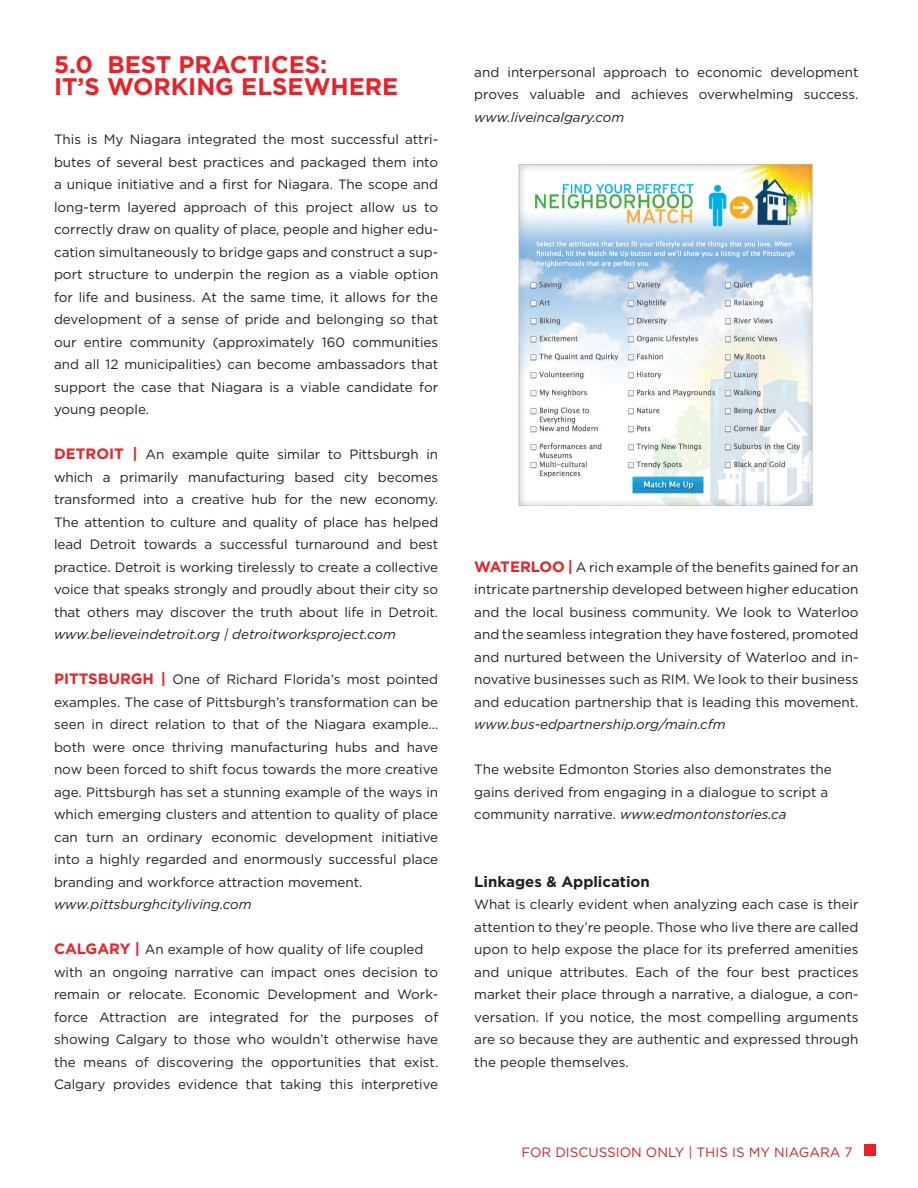
<style>
.page{position:relative;width:918px;height:1188px;background:#fff}
.page>*{position:absolute;margin:0;border:0;box-sizing:border-box;transform-origin:0 0}
.t1{font:700 24px/21.6px "Gotham";color:#ec2127}
.body{font:700 15px "Gotham";color:#231f20}
.body-2{font:13.5px/22.5px "Gotham";color:#231f20;text-align:justify}
.t2{font:13.5px "Gotham";color:#d1232a}
.body-3{font:italic 13.5px "Gotham";color:#231f20}
.s1{font-weight:700;font-size:15px;color:#ec2127}
.s2{font-style:italic}
</style>
<div class="page">
<div style="left:865px;top:1145px;width:11px;height:11px;background:#ec2127"></div>
<img style="left:518px;top:164px;width:295px;height:342px">
<p class="t1" style="left:54px;top:54px;width:346px">5.0 BEST PRACTICES:<br>IT’S WORKING ELSEWHERE</p>
<p class="body-2" style="left:54px;top:128px;width:386px">This is My Niagara integrated the most successful attri&shy;butes of several best practices and packaged them into a unique initiative and a first for Niagara. The scope and long-term layered approach of this project allow us to correctly draw on quality of place, people and higher edu&shy;cation simultaneously to bridge gaps and construct a sup&shy;port structure to underpin the region as a viable option for life and business. At the same time, it allows for the development of a sense of pride and belonging so that our entire community (approximately 160 communities and all 12 municipalities) can become ambassadors that support the case that Niagara is a viable candidate for young people.</p>
<p class="body-2" style="left:54px;top:443px;width:386px"><span class="s1">DETROIT |</span> An example quite similar to Pittsburgh in which a primarily manufacturing based city becomes transformed into a creative hub for the new economy.<br>The attention to culture and quality of place has helped lead Detroit towards a successful turnaround and best practice. Detroit is working tirelessly to create a collective voice that speaks strongly and proudly about their city so that others may discover the truth about life in Detroit. <span class="s2">www.believeindetroit.org | detroitworksproject.com</span></p>
<p class="body-2" style="left:54px;top:668px;width:386px"><span class="s1">PITTSBURGH |</span> One of Richard Florida’s most pointed examples. The case of Pittsburgh’s transformation can be seen in direct relation to that of the Niagara example… both were once thriving manufacturing hubs and have now been forced to shift focus towards the more creative age. Pittsburgh has set a stunning example of the ways in which emerging clusters and attention to quality of place can turn an ordinary economic development initiative into a highly regarded and enormously successful place branding and workforce attraction movement.</p>
<p class="body-3" style="left:54px;top:896px;width:199px">www.pittsburghcityliving.com</p>
<p class="body-2" style="left:54px;top:938px;width:371px"><span class="s1">CALGARY |</span> An example of how quality of life coupled</p>
<p class="body-2" style="left:54px;top:960px;width:386px">with an ongoing narrative can impact ones decision to remain or relocate. Economic Development and Work&shy;force Attraction are integrated for the purposes of showing Calgary to those who wouldn’t otherwise have the means of discovering the opportunities that exist.<br>Calgary provides evidence that taking this interpretive</p>
<p class="body-2" style="left:474px;top:60px;width:386px">and interpersonal approach to economic development proves valuable and achieves overwhelming success. <span class="s2">www.liveincalgary.com</span></p>
<p class="body-2" style="left:474px;top:555px;width:386px"><span class="s1">WATERLOO |</span> A rich example of the benefits gained for an intricate partnership developed between higher education and the local business community. We look to Waterloo and the seamless integration they have fostered, promoted and nurtured between the University of Waterloo and in&shy;novative businesses such as RIM. We look to their business and education partnership that is leading this movement. <span class="s2">www.bus-edpartnership.org/main.cfm</span></p>
<p class="body-2" style="left:474px;top:758px;width:359px;text-align:left">The website Edmonton Stories also demonstrates the gains derived from engaging in a dialogue to script a community narrative. <span class="s2">www.edmontonstories.ca</span></p>
<p class="body" style="left:474px;top:871px;width:177px">Linkages &amp; Application</p>
<p class="body-2" style="left:474px;top:893px;width:386px">What is clearly evident when analyzing each case is their attention to they’re people. Those who live there are called upon to help expose the place for its preferred amenities and unique attributes. Each of the four best practices market their place through a narrative, a dialogue, a con&shy;versation. If you notice, the most compelling arguments are so because they are authentic and expressed through the people themselves.</p>
<p class="t2" style="left:521px;top:1143px;width:333px">FOR DISCUSSION ONLY | THIS IS MY NIAGARA 7</p>
</div>
